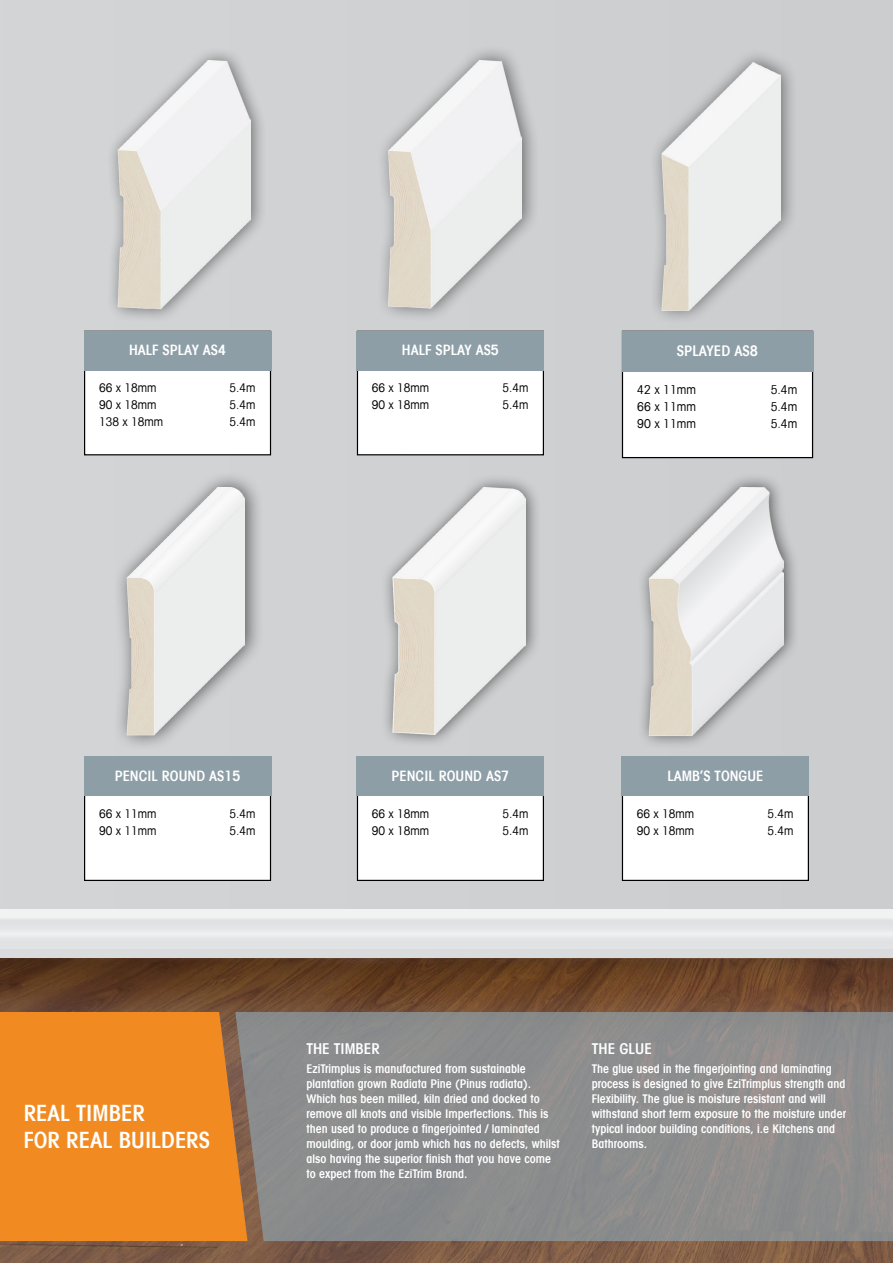
<style>
.page{position:relative;width:893px;height:1263px;background:#fff}
.page>*{position:absolute;margin:0;border:0;box-sizing:border-box;transform-origin:0 0}
.t1{font:600 condensed 22.5px/27px "Avant Garde LT";color:#fff}
.t2{font:600 condensed 15px "Avant Garde LT";color:#fff}
.t3{font:600 condensed 14.7px "Avant Garde LT";color:#fff}
.t4{font:600 condensed 14.4px "Avant Garde LT";color:#fff}
.t5{font:condensed 12.3px "Avant Garde LT";color:#000}
.t6{font:600 condensed 12px/15px "Avant Garde LT";color:#fff}
.t7{font:condensed 12px "Avant Garde LT";color:#000}
</style>
<div class="page">
<div style="left:0;top:0;width:893px;height:908px;background:#d0d1d3"></div>
<div style="left:0;top:946px;width:893px;height:43px;background:#dadbdc"></div>
<div style="left:0;top:910px;width:893px;height:38px;background:linear-gradient(to right,#e7e8e9,#e7e8e9)"></div>
<img style="left:0;top:958px;width:893px;height:305px">
<svg style="left:247px;top:1012px;width:646px;height:229px;background:#8b8c8c"></svg>
<div style="left:0;top:1012px;width:247px;height:229px;background:#f18b21"></div>
<div style="left:85px;top:757px;width:185px;height:123px;background:#fff"></div>
<div style="left:84px;top:756px;width:187px;height:125px;border:1px solid #000"></div>
<div style="left:84px;top:756px;width:187px;height:40px;background:#8e9ea7"></div>
<div style="left:85px;top:331px;width:185px;height:124px;background:#fff"></div>
<div style="left:84px;top:331px;width:187px;height:124px;border:1px solid #000"></div>
<div style="left:84px;top:331px;width:187px;height:39px;background:#8e9ea7"></div>
<div style="left:357px;top:757px;width:186px;height:123px;background:#fff"></div>
<div style="left:357px;top:756px;width:187px;height:125px;border:1px solid #000"></div>
<div style="left:357px;top:756px;width:187px;height:40px;background:#8e9ea7"></div>
<div style="left:106px;top:46px;width:161px;height:277px;background:#000;opacity:.5"></div>
<img style="left:106px;top:61px;width:144px;height:258px">
<div style="left:622px;top:331px;width:190px;height:127px;background:#fff"></div>
<div style="left:622px;top:331px;width:191px;height:127px;border:1px solid #000"></div>
<div style="left:622px;top:331px;width:191px;height:40px;background:#8e9ea7"></div>
<div style="left:649px;top:48px;width:149px;height:277px;background:#000;opacity:.5"></div>
<img style="left:649px;top:62px;width:131px;height:248px">
<div style="left:381px;top:474px;width:161px;height:274px;background:#000;opacity:.6"></div>
<img style="left:382px;top:487px;width:143px;height:261px">
<div style="left:622px;top:757px;width:186px;height:123px;background:#fff"></div>
<div style="left:622px;top:756px;width:187px;height:125px;border:1px solid #000"></div>
<div style="left:622px;top:756px;width:187px;height:40px;background:#8e9ea7"></div>
<div style="left:637px;top:473px;width:162px;height:276px;background:#000;opacity:.6"></div>
<img style="left:646px;top:487px;width:137px;height:251px">
<div style="left:113px;top:471px;width:151px;height:280px;background:#000;opacity:.6"></div>
<img style="left:113px;top:487px;width:132px;height:255px">
<div style="left:357px;top:331px;width:186px;height:124px;background:#fff"></div>
<div style="left:357px;top:331px;width:187px;height:124px;border:1px solid #000"></div>
<div style="left:357px;top:331px;width:187px;height:39px;background:#8e9ea7"></div>
<div style="left:376px;top:45px;width:164px;height:278px;background:#000;opacity:.5"></div>
<img style="left:379px;top:60px;width:143px;height:248px">
<p class="t4" style="left:129px;top:341px;width:99px">HALF SPLAY AS4</p>
<p class="t7" style="left:99px;top:381px;width:59px">66 x 18mm</p>
<p class="t7" style="left:230px;top:381px;width:28px">5.4m</p>
<p class="t7" style="left:99px;top:397px;width:59px">90 x 18mm</p>
<p class="t7" style="left:230px;top:397px;width:28px">5.4m</p>
<p class="t7" style="left:99px;top:414px;width:66px">138 x 18mm</p>
<p class="t7" style="left:230px;top:414px;width:28px">5.4m</p>
<p class="t4" style="left:402px;top:341px;width:99px">HALF SPLAY AS5</p>
<p class="t7" style="left:372px;top:381px;width:59px">66 x 18mm</p>
<p class="t7" style="left:502px;top:381px;width:28px">5.4m</p>
<p class="t7" style="left:372px;top:397px;width:59px">90 x 18mm</p>
<p class="t7" style="left:502px;top:397px;width:28px">5.4m</p>
<p class="t3" style="left:677px;top:341px;width:83px">SPLAYED AS8</p>
<p class="t5" style="left:637px;top:382px;width:60px">42 x 11mm</p>
<p class="t5" style="left:771px;top:382px;width:28px">5.4m</p>
<p class="t5" style="left:637px;top:399px;width:60px">66 x 11mm</p>
<p class="t5" style="left:771px;top:399px;width:28px">5.4m</p>
<p class="t5" style="left:637px;top:416px;width:60px">90 x 11mm</p>
<p class="t5" style="left:771px;top:416px;width:28px">5.4m</p>
<p class="t4" style="left:115px;top:766px;width:127px">PENCIL ROUND AS15</p>
<p class="t7" style="left:99px;top:806px;width:59px">66 x 11mm</p>
<p class="t7" style="left:230px;top:806px;width:28px">5.4m</p>
<p class="t7" style="left:99px;top:823px;width:59px">90 x 11mm</p>
<p class="t7" style="left:230px;top:823px;width:28px">5.4m</p>
<p class="t4" style="left:392px;top:766px;width:119px">PENCIL ROUND AS7</p>
<p class="t7" style="left:372px;top:806px;width:59px">66 x 18mm</p>
<p class="t7" style="left:502px;top:806px;width:28px">5.4m</p>
<p class="t7" style="left:372px;top:823px;width:59px">90 x 18mm</p>
<p class="t7" style="left:502px;top:823px;width:28px">5.4m</p>
<p class="t4" style="left:667px;top:766px;width:97px">LAMB’S TONGUE</p>
<p class="t7" style="left:637px;top:806px;width:59px">66 x 18mm</p>
<p class="t7" style="left:767px;top:806px;width:28px">5.4m</p>
<p class="t7" style="left:637px;top:823px;width:59px">90 x 18mm</p>
<p class="t7" style="left:767px;top:823px;width:28px">5.4m</p>
<h1 class="t1" style="left:24px;top:1099px;width:188px">REAL TIMBER<br>FOR REAL BUILDERS</h1>
<p class="t2" style="left:306px;top:1039px;width:75px">THE TIMBER</p>
<p class="t6" style="left:306px;top:1061px;width:255px">EziTrimplus is manufactured from sustainable plantation grown Radiata Pine (Pinus radiata).<br>Which has been milled, kiln dried and docked to remove all knots and visible Imperfections. This is then used to produce a fingerjointed / laminated moulding, or door jamb which has no defects, whilst also having the superior finish that you have come to expect from the EziTrim Brand.</p>
<p class="t2" style="left:592px;top:1039px;width:61px">THE GLUE</p>
<p class="t6" style="left:592px;top:1061px;width:256px">The glue used in the fingerjointing and laminating process is designed to give EziTrimplus strength and Flexibility. The glue is moisture resistant and will withstand short term exposure to the moisture under typical indoor building conditions, i.e Kitchens and Bathrooms.</p>
</div>
